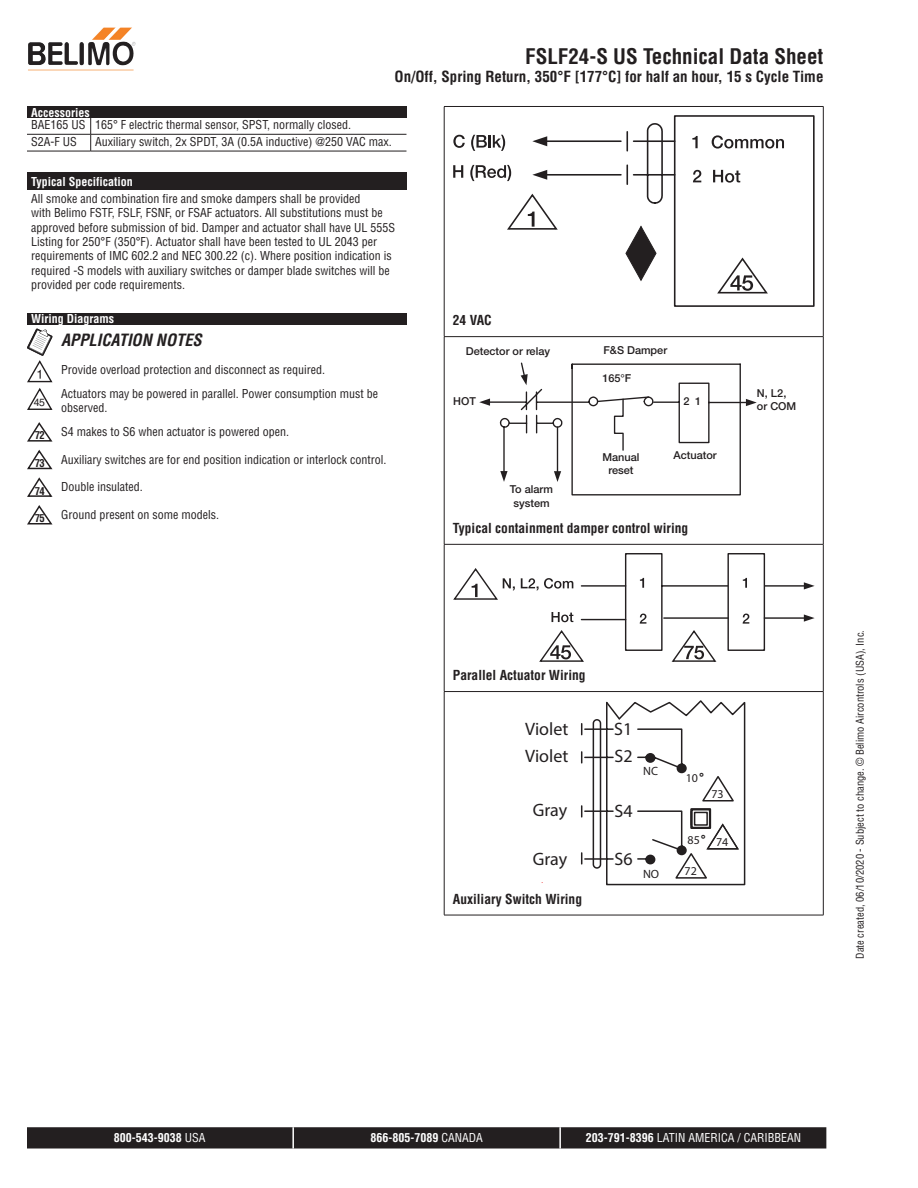
<style>
.page{position:relative;width:918px;height:1188px;background:#fff}
.page>*{position:absolute;margin:0;border:0;box-sizing:border-box;transform-origin:0 0}
.Header_AM_right{font:700 condensed 21px "Helvetica";color:#231f20}
.t1{font:500 18px/27.3px "Helvetica Neue LT Std";color:#231f20}
.t2{font:italic 700 condensed 16.5px "Helvetica";color:#231f20}
.Subheader_AM_right{font:700 condensed 15px "Helvetica";color:#231f20}
.Tabellentext_9pt_0_5{font:700 condensed 13.5px "Helvetica";color:#231f20}
.Tableheader_AM{font:condensed 12px/14.4px "Helvetica";color:#231f20}
.Footer_AM_center{font:700 condensed 12px "Helvetica";color:#fff}
.Footer_AM_center-2{font:condensed 12px "Helvetica";color:#fff}
.Tabellentext_1mm_Ein{font:700 condensed 12px "Helvetica";color:#fff}
.t3{font:500 12px "Helvetica Neue LT Std";color:#231f20}
.t4{font:500 10.95px/13px "Helvetica Neue LT Std";color:#231f20;text-align:center}
.t5{font:700 condensed 10.65px "Helvetica";letter-spacing:-.05em;color:#231f20}
.t6{font:condensed 10.5px "Helvetica";color:#231f20}
.t7{font:10.5px "Helvetica";color:#231f20}
.t8{font:700 7.65px "CALIBRI";color:#ee2123}
.s1{font-family:"Arial";font-weight:700;font-size:12.6px}
.s2{font-weight:400}
.s3{font-weight:700}
</style>
<div class="page">
<div style="left:27px;top:106px;width:379px;height:12px;background:#231f20"></div>
<svg style="left:90px;top:118px;width:1px;height:33px"></svg>
<hr style="left:27px;top:134px;width:64px;height:1px;background:#231f20">
<hr style="left:91px;top:134px;width:315px;height:1px;background:#231f20">
<hr style="left:27px;top:151px;width:64px;height:1px;background:#231f20">
<hr style="left:91px;top:151px;width:315px;height:1px;background:#231f20">
<div style="left:27px;top:173px;width:379px;height:17px;background:#231f20"></div>
<div style="left:27px;top:313px;width:379px;height:11px;background:#231f20"></div>
<svg style="left:27px;top:329px;width:26px;height:53px"></svg>
<svg style="left:27px;top:388px;width:26px;height:22px"></svg>
<svg style="left:27px;top:422px;width:26px;height:20px"></svg>
<svg style="left:27px;top:450px;width:26px;height:20px"></svg>
<svg style="left:27px;top:477px;width:26px;height:20px"></svg>
<svg style="left:27px;top:505px;width:26px;height:20px"></svg>
<hr style="left:444px;top:107px;width:1px;height:229px;background:#231f20">
<hr style="left:823px;top:107px;width:1px;height:229px;background:#231f20">
<hr style="left:444px;top:337px;width:1px;height:207px;background:#231f20">
<hr style="left:823px;top:337px;width:1px;height:207px;background:#231f20">
<hr style="left:444px;top:545px;width:1px;height:146px;background:#231f20">
<hr style="left:823px;top:545px;width:1px;height:146px;background:#231f20">
<hr style="left:444px;top:692px;width:1px;height:223px;background:#231f20">
<hr style="left:823px;top:692px;width:1px;height:223px;background:#231f20">
<hr style="left:444px;top:106px;width:379px;height:1px;background:#231f20">
<hr style="left:444px;top:336px;width:379px;height:1px;background:#231f20">
<hr style="left:444px;top:544px;width:379px;height:1px;background:#231f20">
<hr style="left:444px;top:691px;width:379px;height:1px;background:#231f20">
<hr style="left:444px;top:915px;width:379px;height:1px;background:#231f20">
<div style="left:674px;top:115px;width:141px;height:192px;border:2px solid #231f20"></div>
<svg style="left:692px;top:136px;width:6px;height:12px"></svg>
<svg style="left:712px;top:135px;width:72px;height:14px"></svg>
<svg style="left:693px;top:170px;width:8px;height:12px"></svg>
<svg style="left:713px;top:170px;width:27px;height:13px"></svg>
<svg style="left:453px;top:122px;width:223px;height:159px"></svg>
<svg style="left:717px;top:257px;width:51px;height:37px"></svg>
<svg style="left:479px;top:362px;width:278px;height:134px"></svg>
<hr style="left:581px;top:619px;width:45px;height:1px;background:#231f20">
<hr style="left:581px;top:585px;width:45px;height:2px;background:#231f20">
<svg style="left:539px;top:630px;width:45px;height:32px"></svg>
<svg style="left:624px;top:553px;width:191px;height:109px"></svg>
<svg style="left:552px;top:612px;width:21px;height:10px"></svg>
<svg style="left:453px;top:568px;width:62px;height:32px"></svg>
<svg style="left:521px;top:578px;width:52px;height:13px"></svg>
<svg style="left:581px;top:700px;width:164px;height:185px"></svg>
<img style="left:91px;top:27px;width:41px;height:34px">
<svg style="left:27px;top:1127px;width:799px;height:22px;background:#2a2627"></svg>
<hr style="left:292px;top:1127px;width:2px;height:22px;background:#fff">
<hr style="left:559px;top:1127px;width:2px;height:22px;background:#fff">
<p class="Header_AM_right" style="left:525px;top:43px;width:300px">FSLF24-S US Technical Data Sheet</p>
<p class="Subheader_AM_right" style="left:395px;top:67px;width:430px">On/Off, Spring Return, 350°F [177°C] for half an hour, 15 s Cycle Time</p>
<p class="Tabellentext_1mm_Ein" style="left:31px;top:105px;width:60px">Accessories</p>
<p class="Tableheader_AM" style="left:31px;top:117px;width:56px">BAE165 US</p>
<p class="Tableheader_AM" style="left:95px;top:117px;width:258px">165° F electric thermal sensor, SPST, normally closed.</p>
<p class="Tableheader_AM" style="left:31px;top:134px;width:47px">S2A-F US</p>
<p class="Tableheader_AM" style="left:95px;top:134px;width:298px">Auxiliary switch, 2x SPDT, 3A (0.5A inductive) @250 VAC max.</p>
<p class="Footer_AM_center" style="left:31px;top:174px;width:103px">Typical Specification</p>
<p class="Tableheader_AM" style="left:31px;top:191px;width:365px">All smoke and combination fire and smoke dampers shall be provided<br>with Belimo FSTF, FSLF, FSNF, or FSAF actuators. All substitutions must be approved before submission of bid. Damper and actuator shall have UL 555S Listing for 250°F (350°F). Actuator shall have been tested to UL 2043 per requirements of IMC 602.2 and NEC 300.22 (c). Where position indication is required -S models with auxiliary switches or damper blade switches will be provided per code requirements.</p>
<p class="Tabellentext_1mm_Ein" style="left:31px;top:311px;width:84px">Wiring Diagrams</p>
<p class="t2" style="left:61px;top:330px;width:142px">APPLICATION NOTES</p>
<p class="Tableheader_AM" style="left:61px;top:363px;width:266px">Provide overload protection and disconnect as required.</p>
<p class="t7" style="left:34px;top:396px;width:13px">45</p>
<p class="Tableheader_AM" style="left:61px;top:386px;width:319px">Actuators may be powered in parallel. Power consumption must be observed.</p>
<p class="t5" style="left:35px;top:429px;width:12px">72</p>
<p class="Tableheader_AM" style="left:61px;top:425px;width:230px">S4 makes to S6 when actuator is powered open.</p>
<p class="t5" style="left:35px;top:456px;width:12px">73</p>
<p class="Tableheader_AM" style="left:61px;top:452px;width:327px">Auxiliary switches are for end position indication or interlock control.</p>
<p class="t5" style="left:35px;top:484px;width:12px">74</p>
<p class="Tableheader_AM" style="left:61px;top:480px;width:83px">Double insulated.</p>
<p class="t5" style="left:35px;top:512px;width:12px">75</p>
<p class="Tableheader_AM" style="left:61px;top:507px;width:160px">Ground present on some models.</p>
<p class="Tabellentext_9pt_0_5" style="left:453px;top:312px;width:40px">24 VAC</p>
<p class="t4" style="left:466px;top:344px;width:86px">Detector or relay</p>
<p class="t4" style="left:603px;top:344px;width:65px">F&amp;S Damper</p>
<p class="t4" style="left:602px;top:371px;width:31px">165°F</p>
<p class="t4" style="left:453px;top:395px;width:24px">HOT</p>
<p class="t4" style="left:683px;top:395px;width:19px">2 1</p>
<p class="t4" style="left:510px;top:483px;width:44px">To alarm system</p>
<p class="t4" style="left:603px;top:450px;width:39px">Manual reset</p>
<p class="t4" style="left:673px;top:448px;width:45px">Actuator</p>
<p class="Tabellentext_9pt_0_5" style="left:453px;top:520px;width:237px">Typical containment damper control wiring</p>
<p class="t4" style="left:757px;top:387px;width:41px;text-align:left">N, L2, or COM</p>
<p class="Tabellentext_9pt_0_5" style="left:453px;top:667px;width:134px">Parallel Actuator Wiring</p>
<p class="t1" style="left:525px;top:715px;width:45px">Violet<br>Violet</p>
<p class="t1" style="left:533px;top:796px;width:36px">Gray</p>
<p class="t1" style="left:533px;top:845px;width:36px">Gray</p>
<p class="t8" style="left:542px;top:876px;width:3px">.</p>
<p class="Tabellentext_9pt_0_5" style="left:453px;top:890px;width:131px">Auxiliary Switch Wiring</p>
<p class="t1" style="left:614px;top:715px;width:20px">S1</p>
<p class="t1" style="left:614px;top:742px;width:20px">S2</p>
<p class="t1" style="left:614px;top:797px;width:20px">S4</p>
<p class="t1" style="left:614px;top:845px;width:20px">S6</p>
<p class="t3" style="left:643px;top:764px;width:16px">NC</p>
<p class="t3" style="left:643px;top:866px;width:18px">NO</p>
<p class="t3" style="left:686px;top:771px;width:20px">10<span class="s1">°</span></p>
<p class="t3" style="left:711px;top:787px;width:14px">73</p>
<p class="t3" style="left:716px;top:835px;width:14px">74</p>
<p class="t3" style="left:688px;top:833px;width:20px">85<span class="s1">°</span></p>
<p class="t3" style="left:685px;top:864px;width:14px">72</p>
<p class="t6" style="left:853px;top:959px;width:330px;rotate:-90deg">Date created, 06/10/2020 - Subject to change. © Belimo Aircontrols (USA), Inc.</p>
<p class="Footer_AM_center" style="left:114px;top:1130px;width:93px">800-543-9038 <span class="s2">USA</span></p>
<p class="Footer_AM_center" style="left:371px;top:1130px;width:114px">866-805-7089 <span class="s2">CANADA</span></p>
<p class="Footer_AM_center-2" style="left:586px;top:1130px;width:217px"><span class="s3">203-791-8396</span> LATIN AMERICA / CARIBBEAN</p>
</div>
